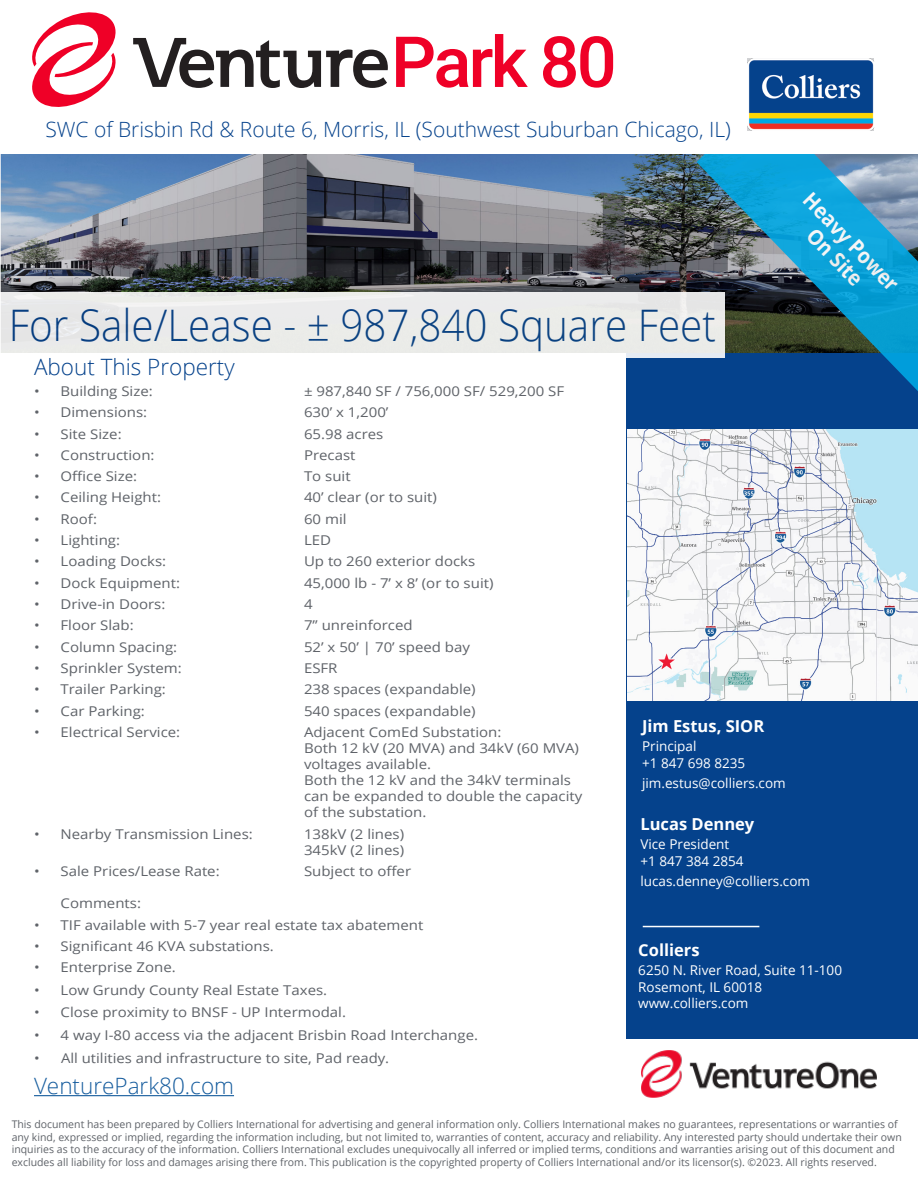
<style>
.page{position:relative;width:918px;height:1188px;background:#fff}
.page>*{position:absolute;margin:0;border:0;box-sizing:border-box;transform-origin:0 0}
.t1{font:500 70.5px "Roboto";letter-spacing:-.04em;color:#ef0027}
.t2{font:300 43.5px "Open Sans";color:#05428c;scale:.93 1}
.t3{font:300 22.5px "Open Sans";color:#05428c}
.t4{font:300 22.5px "Open Sans";color:#175d9e}
.t5{font:300 21px "Open Sans";color:#05428c}
.t6{font:700 21px/22.5px "Open Sans";color:#fff;text-align:center;scale:.93 1}
.t7{font:700 16.5px "Open Sans";color:#fff}
.t8{font:13.5px/16px "Open Sans";color:#5f6369;scale:1.11 1}
.t9{font:13.5px "Open Sans";color:#fff}
.t10{font:13.5px "Open Sans";color:#5f6369;scale:1.1 1}
.t11{font:10.5px/12.6px "Open Sans";color:#5f6369}
</style>
<div class="page">
<div style="left:627px;top:192px;width:291px;height:847px;background:#05428c"></div>
<img style="left:0;top:154px;width:697px;height:138px">
<svg style="left:697px;top:154px;width:221px;height:237px;background:#29779a"></svg>
<img style="left:747px;top:58px;width:127px;height:73px">
<hr style="left:643px;top:926px;width:116px;height:1px;background:#fff">
<img style="left:627px;top:430px;width:291px;height:271px">
<div style="left:0;top:292px;width:725px;height:65px;background:#ebebe9"></div>
<img style="left:641px;top:1050px;width:236px;height:48px">
<svg style="left:133px;top:38px;width:255px;height:50px"></svg>
<svg style="left:32px;top:12px;width:84px;height:95px"></svg>
<hr style="left:34px;top:1095px;width:200px;height:1px;background:#175d9e">
<p class="t1" style="left:391px;top:13px;width:227px">Park 80</p>
<p class="t5" style="left:45px;top:115px;width:687px">SWC of Brisbin Rd &amp; Route 6, Morris, IL (Southwest Suburban Chicago, IL)</p>
<h2 class="t2" style="left:9px;top:296px;width:762px">For Sale/Lease - ± 987,840 Square Feet</h2>
<p class="t3" style="left:34px;top:351px;width:202px">About This Property</p>
<h3 class="t6" style="left:816px;top:188px;width:138px;rotate:46deg">Heavy Power<br>On Site</h3>
<p class="t8" style="left:34px;top:383px;width:109px">• Building Size:</p>
<p class="t8" style="left:304px;top:383px;width:236px">± 987,840 SF / 756,000 SF/ 529,200 SF</p>
<p class="t8" style="left:34px;top:404px;width:103px">• Dimensions:</p>
<p class="t8" style="left:304px;top:404px;width:78px">630’ x 1,200’</p>
<p class="t8" style="left:34px;top:425px;width:80px">• Site Size:</p>
<p class="t8" style="left:304px;top:425px;width:73px">65.98 acres</p>
<p class="t8" style="left:34px;top:447px;width:110px">• Construction:</p>
<p class="t8" style="left:304px;top:447px;width:48px">Precast</p>
<p class="t8" style="left:34px;top:468px;width:94px">• Office Size:</p>
<p class="t8" style="left:304px;top:468px;width:44px">To suit</p>
<p class="t8" style="left:34px;top:489px;width:116px">• Ceiling Height:</p>
<p class="t8" style="left:304px;top:489px;width:121px">40’ clear (or to suit)</p>
<p class="t8" style="left:34px;top:511px;width:58px">• Roof:</p>
<p class="t8" style="left:304px;top:511px;width:40px">60 mil</p>
<p class="t8" style="left:34px;top:532px;width:79px">• Lighting:</p>
<p class="t8" style="left:304px;top:532px;width:26px">LED</p>
<p class="t8" style="left:34px;top:553px;width:121px">• Loading Docks:</p>
<p class="t8" style="left:304px;top:553px;width:156px">Up to 260 exterior docks</p>
<p class="t8" style="left:34px;top:574px;width:133px">• Dock Equipment:</p>
<p class="t8" style="left:304px;top:574px;width:172px">45,000 lb - 7’ x 8’ (or to suit)</p>
<p class="t8" style="left:34px;top:596px;width:120px">• Drive-in Doors:</p>
<p class="t8" style="left:304px;top:596px;width:9px">4</p>
<p class="t8" style="left:34px;top:617px;width:91px">• Floor Slab:</p>
<p class="t8" style="left:304px;top:617px;width:99px">7” unreinforced</p>
<p class="t8" style="left:34px;top:638px;width:131px">• Column Spacing:</p>
<p class="t8" style="left:304px;top:638px;width:151px">52’ x 50’ | 70’ speed bay</p>
<p class="t8" style="left:34px;top:660px;width:135px">• Sprinkler System:</p>
<p class="t8" style="left:304px;top:660px;width:32px">ESFR</p>
<p class="t8" style="left:34px;top:681px;width:120px">• Trailer Parking:</p>
<p class="t8" style="left:304px;top:681px;width:156px">238 spaces (expandable)</p>
<p class="t8" style="left:34px;top:702px;width:101px">• Car Parking:</p>
<p class="t8" style="left:304px;top:702px;width:156px">540 spaces (expandable)</p>
<p class="t8" style="left:34px;top:724px;width:133px">• Electrical Service:</p>
<p class="t8" style="left:304px;top:724px;width:252px">Adjacent ComEd Substation:<br>Both 12 kV (20 MVA) and 34kV (60 MVA) voltages available.<br>Both the 12 kV and the 34kV terminals can be expanded to double the capacity of the substation.</p>
<p class="t8" style="left:34px;top:825px;width:199px">• Nearby Transmission Lines:</p>
<p class="t8" style="left:304px;top:825px;width:92px">138kV (2 lines)<br>345kV (2 lines)</p>
<p class="t8" style="left:34px;top:863px;width:169px">• Sale Prices/Lease Rate:</p>
<p class="t8" style="left:304px;top:863px;width:98px">Subject to offer</p>
<p class="t8" style="left:61px;top:895px;width:74px">Comments:</p>
<p class="t8" style="left:34px;top:916px;width:352px">• TIF available with 5-7 year real estate tax abatement</p>
<p class="t8" style="left:34px;top:938px;width:218px">• Significant 46 KVA substations.</p>
<p class="t8" style="left:34px;top:959px;width:129px">• Enterprise Zone.</p>
<p class="t8" style="left:34px;top:982px;width:266px">• Low Grundy County Real Estate Taxes.</p>
<p class="t8" style="left:34px;top:1004px;width:283px">• Close proximity to BNSF - UP Intermodal.</p>
<p class="t8" style="left:34px;top:1027px;width:402px">• 4 way I-80 access via the adjacent Brisbin Road Interchange.</p>
<p class="t10" style="left:34px;top:1049px;width:324px">• All utilities and infrastructure to site, Pad ready.</p>
<p class="t4" style="left:34px;top:1070px;width:202px">VenturePark80.com</p>
<p class="t7" style="left:642px;top:714px;width:124px">Jim Estus, SIOR</p>
<p class="t9" style="left:642px;top:737px;width:56px">Principal</p>
<p class="t9" style="left:642px;top:754px;width:105px">+1 847 698 8235</p>
<p class="t9" style="left:642px;top:774px;width:145px">jim.estus@colliers.com</p>
<p class="t7" style="left:640px;top:812px;width:115px">Lucas Denney</p>
<p class="t9" style="left:640px;top:835px;width:90px">Vice President</p>
<p class="t9" style="left:640px;top:852px;width:105px">+1 847 384 2854</p>
<p class="t9" style="left:640px;top:872px;width:171px">lucas.denney@colliers.com</p>
<p class="t7" style="left:638px;top:938px;width:63px">Colliers</p>
<p class="t9" style="left:638px;top:961px;width:205px">6250 N. River Road, Suite 11-100</p>
<p class="t9" style="left:638px;top:978px;width:125px">Rosemont, IL 60018</p>
<p class="t9" style="left:638px;top:994px;width:112px">www.colliers.com</p>
<p class="t11" style="left:12px;top:1118px;width:892px">This document has been prepared by Colliers International for advertising and general information only. Colliers International makes no guarantees, representations or warranties of any kind, expressed or implied, regarding the information including, but not limited to, warranties of content, accuracy and reliability. Any interested party should undertake their own inquiries as to the accuracy of the information. Colliers International excludes unequivocally all inferred or implied terms, conditions and warranties arising out of this document and excludes all liability for loss and damages arising there from. This publication is the copyrighted property of Colliers International and/or its licensor(s). ©2023. All rights reserved.</p>
</div>
